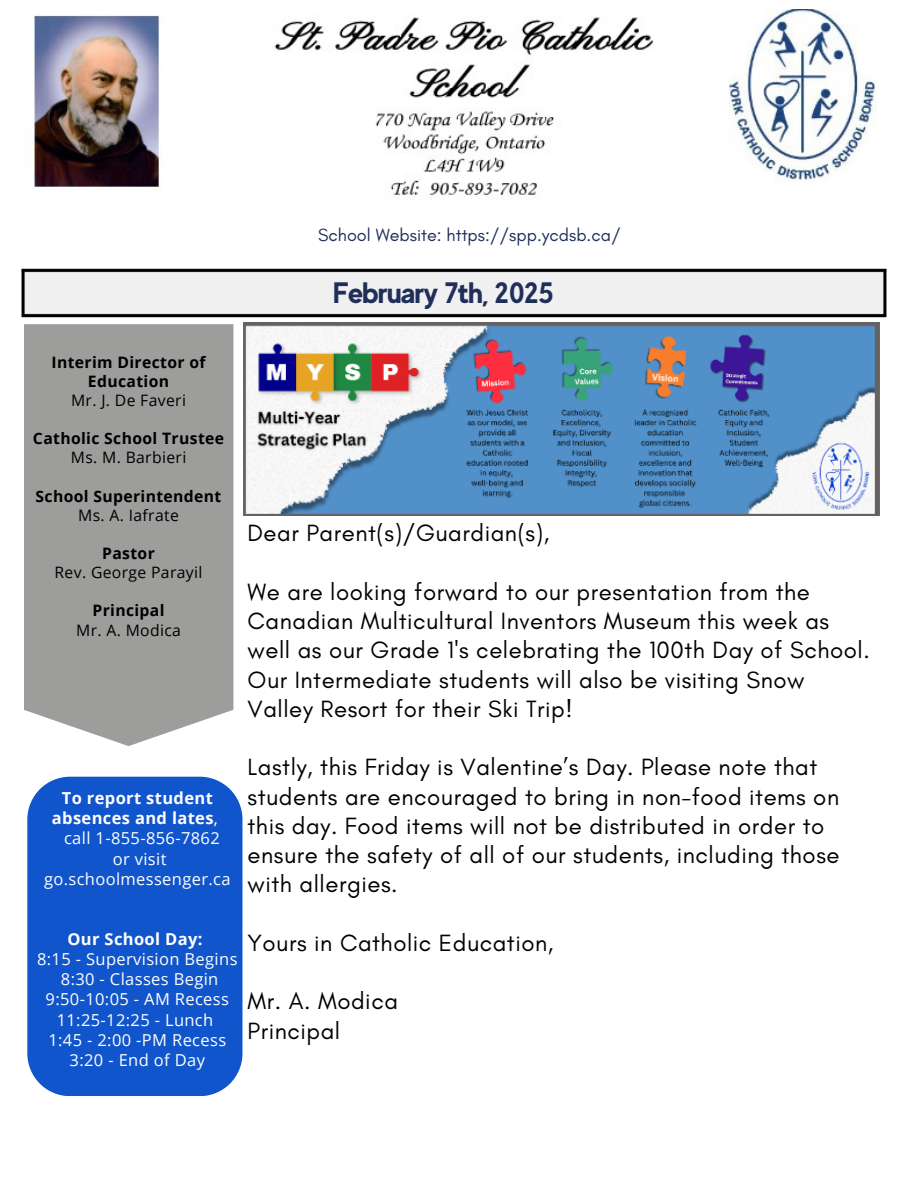
<style>
.page{position:relative;width:918px;height:1188px;background:#fff}
.page>*{position:absolute;margin:0;border:0;box-sizing:border-box;transform-origin:0 0}
.t1{font:700 29.55px "MADE Evolve Sans";letter-spacing:-.025em;color:#202f5a}
.t2{font:24px/29.2px "Glacial Indifference";letter-spacing:.02em;color:#000}
.t3{font:18px "Glacial Indifference";color:#202f5a}
.t4{font:16.5px/20.1px "Open Sans";letter-spacing:.025em;color:#fff;text-align:center}
.t5{font:700 15.75px/19.2px "Open Sans";letter-spacing:.02em;color:#000;text-align:center}
.t6{font:15.75px "Open Sans";letter-spacing:.02em;color:#000}
.s1{font-weight:700}
</style>
<div class="page">
<div style="left:24px;top:325px;width:209px;height:421px;background:#9d9d9c"></div>
<div style="left:27px;top:777px;width:215px;height:319px;background:#15c"></div>
<img style="left:243px;top:325px;width:637px;height:191px">
<img style="left:21px;top:268px;width:866px;height:57px">
<img style="left:33px;top:10px;width:843px;height:185px">
<h2 class="t3" style="left:318px;top:224px;width:304px">School Website: https://spp.ycdsb.ca/</h2>
<p class="t1" style="left:333px;top:275px;width:223px">February 7th, 2025</p>
<h3 class="t5" style="left:52px;top:352px;width:155px">Interim Director of<br>Education</h3>
<p class="t6" style="left:71px;top:389px;width:116px">Mr. J. De Faveri</p>
<h1 class="t5" style="left:33px;top:429px;width:193px">Catholic School Trustee</h1>
<p class="t6" style="left:71px;top:447px;width:117px">Ms. M. Barbieri</p>
<p class="t5" style="left:36px;top:486px;width:187px">School Superintendent</p>
<p class="t6" style="left:78px;top:504px;width:102px">Ms. A. Iafrate</p>
<p class="t5" style="left:102px;top:543px;width:54px">Pastor</p>
<p class="t6" style="left:55px;top:561px;width:149px">Rev. George Parayil</p>
<p class="t5" style="left:93px;top:601px;width:74px">Principal</p>
<p class="t6" style="left:76px;top:619px;width:106px">Mr. A. Modica</p>
<p class="t4" style="left:44px;top:788px;width:188px"><span class="s1">To report student absences and lates</span>, call 1-855-856-7862<br>or visit go.schoolmessenger.ca</p>
<p class="t4" style="left:37px;top:929px;width:202px"><span class="s1">Our School Day:<br></span>8:15 - Supervision Begins<br>8:30 - Classes Begin<br>9:50-10:05 - AM Recess<br>11:25-12:25 - Lunch<br>1:45 - 2:00 -PM Recess<br>3:20 - End of Day</p>
<p class="t2" style="left:248px;top:518px;width:303px">Dear Parent(s)/Guardian(s),</p>
<p class="t2" style="left:248px;top:577px;width:624px">We are looking forward to our presentation from the Canadian Multicultural Inventors Museum this week as well as our Grade 1's celebrating the 100th Day of School.<br>Our Intermediate students will also be visiting Snow Valley Resort for their Ski Trip!</p>
<h2 class="t2" style="left:248px;top:752px;width:594px">Lastly, this Friday is Valentine’s Day. Please note that students are encouraged to bring in non-food items on this day. Food items will not be distributed in order to ensure the safety of all of our students, including those with allergies.</h2>
<h2 class="t2" style="left:248px;top:928px;width:307px">Yours in Catholic Education,</h2>
<h2 class="t2" style="left:248px;top:986px;width:152px">Mr. A. Modica<br>Principal</h2>
</div>
